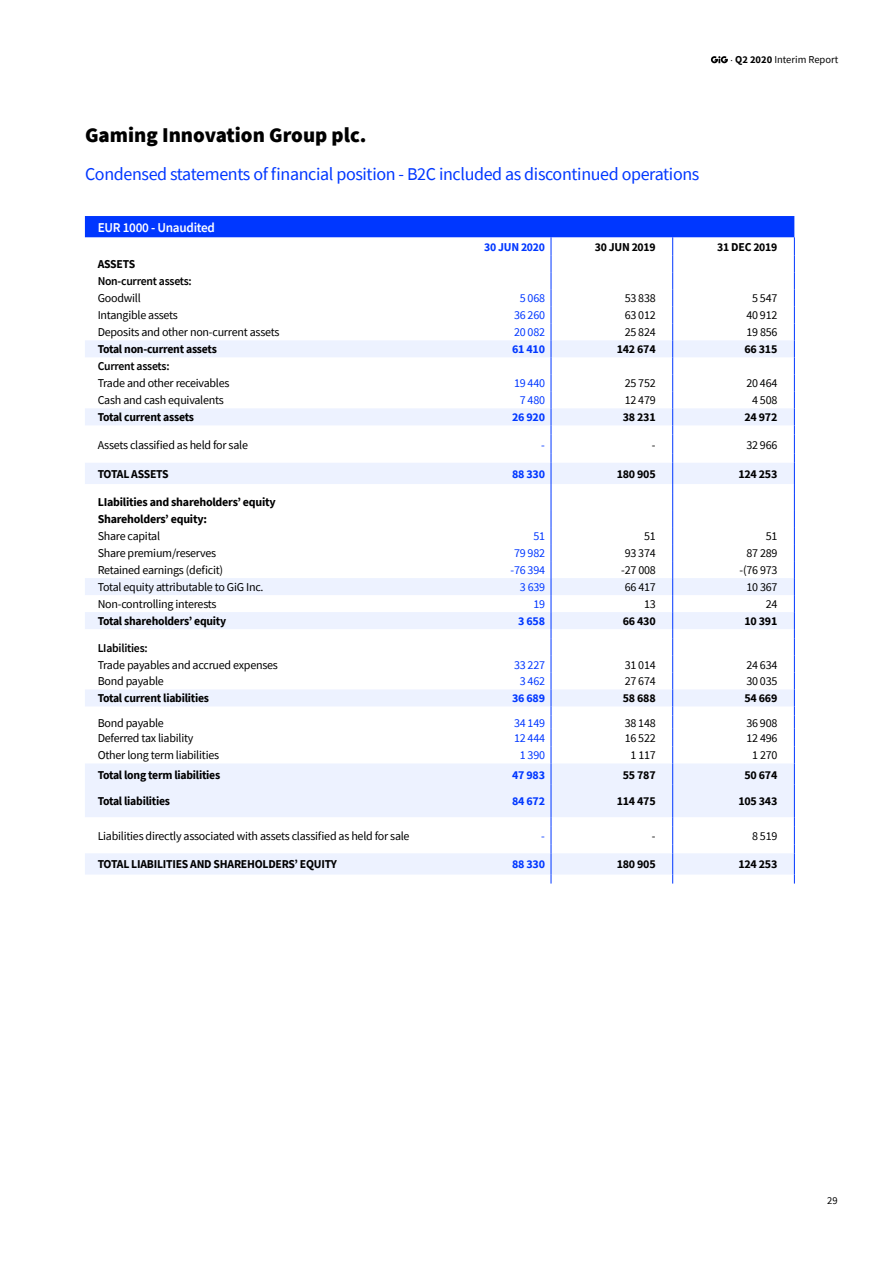
<style>
.page{position:relative;width:893px;height:1263px;background:#fff}
.page>*{position:absolute;margin:0;border:0;box-sizing:border-box;transform-origin:0 0}
.t1{font:900 21px "Source Sans Pro";color:#000}
.t2{font:18px "Source Sans Pro";letter-spacing:-.02em;color:#0037ff}
.t3{font:600 13.5px "Source Sans Pro";letter-spacing:-.02em;color:#fff}
.t4{font:12px "Source Sans Pro";letter-spacing:-.02em;color:#000}
.t5{font:700 12px/17px "Source Sans Pro";letter-spacing:-.02em;color:#000}
.t6{font:12px "Source Sans Pro";letter-spacing:-.02em;color:#0037ff}
.t7{font:700 12px "Source Sans Pro";letter-spacing:-.02em;color:#0037ff}
.t8{font:600 12px "Source Sans Pro";letter-spacing:-.02em;color:#000}
.t9{font:700 12px "Source Sans Pro";letter-spacing:-.04em;color:#000}
.t10{font:10.5px "Source Sans Pro";color:#000}
.s1{font-family:"Minion Pro"}
.s2{font-weight:700}
</style>
<div class="page">
<svg style="left:85px;top:785px;width:709px;height:89px;fill:#edf2ff"></svg>
<hr style="left:551px;top:785px;width:1px;height:32px;background:#0037ff">
<hr style="left:672px;top:785px;width:1px;height:32px;background:#0037ff">
<hr style="left:794px;top:785px;width:1px;height:32px;background:#0037ff">
<svg style="left:551px;top:817px;width:1px;height:66px"></svg>
<svg style="left:672px;top:817px;width:1px;height:66px"></svg>
<svg style="left:794px;top:817px;width:1px;height:66px"></svg>
<svg style="left:85px;top:216px;width:710px;height:569px"></svg>
<svg style="left:711px;top:56px;width:17px;height:7px"></svg>
<p class="t10" style="left:730px;top:53px;width:109px"><span class="s1">·</span> <span class="s2">Q2 2020</span> Interim Report</p>
<h1 class="t1" style="left:85px;top:120px;width:283px">Gaming Innovation Group plc.</h1>
<h2 class="t2" style="left:85px;top:162px;width:616px">Condensed statements of financial position - B2C included as discontinued operations</h2>
<p class="t3" style="left:98px;top:218px;width:119px">EUR 1000 - Unaudited</p>
<p class="t7" style="left:484px;top:239px;width:62px">30 JUN 2020</p>
<p class="t5" style="left:595px;top:238px;width:62px">30 JUN 2019</p>
<p class="t5" style="left:717px;top:238px;width:62px">31 DEC 2019</p>
<p class="t5" style="left:98px;top:256px;width:39px">ASSETS</p>
<p class="t8" style="left:98px;top:273px;width:96px">Non-current assets:</p>
<p class="t4" style="left:98px;top:291px;width:45px">Goodwill</p>
<p class="t6" style="left:520px;top:291px;width:27px">5 068</p>
<p class="t4" style="left:625px;top:291px;width:33px">53 838</p>
<p class="t4" style="left:752px;top:291px;width:27px">5 547</p>
<p class="t4" style="left:98px;top:308px;width:82px">Intangible assets</p>
<p class="t6" style="left:514px;top:308px;width:33px">36 260</p>
<p class="t4" style="left:625px;top:308px;width:33px">63 012</p>
<p class="t4" style="left:746px;top:308px;width:33px">40 912</p>
<p class="t4" style="left:98px;top:325px;width:183px">Deposits and other non-current assets</p>
<p class="t6" style="left:514px;top:325px;width:33px">20 082</p>
<p class="t4" style="left:625px;top:325px;width:33px">25 824</p>
<p class="t4" style="left:746px;top:325px;width:33px">19 856</p>
<p class="t5" style="left:98px;top:341px;width:121px">Total non-current assets</p>
<p class="t7" style="left:512px;top:341px;width:34px">61 410</p>
<p class="t5" style="left:617px;top:341px;width:40px">142 674</p>
<p class="t5" style="left:744px;top:341px;width:34px">66 315</p>
<p class="t8" style="left:98px;top:358px;width:73px">Current assets:</p>
<p class="t4" style="left:98px;top:376px;width:133px">Trade and other receivables</p>
<p class="t6" style="left:514px;top:376px;width:33px">19 440</p>
<p class="t4" style="left:625px;top:376px;width:33px">25 752</p>
<p class="t4" style="left:746px;top:376px;width:33px">20 464</p>
<p class="t4" style="left:98px;top:393px;width:128px">Cash and cash equivalents</p>
<p class="t6" style="left:520px;top:393px;width:27px">7 480</p>
<p class="t4" style="left:625px;top:393px;width:33px">12 479</p>
<p class="t4" style="left:752px;top:393px;width:27px">4 508</p>
<p class="t5" style="left:98px;top:409px;width:98px">Total current assets</p>
<p class="t7" style="left:512px;top:409px;width:34px">26 920</p>
<p class="t5" style="left:623px;top:409px;width:34px">38 231</p>
<p class="t5" style="left:744px;top:409px;width:34px">24 972</p>
<p class="t4" style="left:98px;top:437px;width:152px">Assets classified as held for sale</p>
<p class="t6" style="left:541px;top:437px;width:5px">-</p>
<p class="t4" style="left:652px;top:437px;width:5px">-</p>
<p class="t4" style="left:746px;top:437px;width:33px">32 966</p>
<p class="t9" style="left:98px;top:466px;width:73px">TOTAL ASSETS</p>
<p class="t7" style="left:512px;top:466px;width:34px">88 330</p>
<p class="t5" style="left:617px;top:465px;width:40px">180 905</p>
<p class="t5" style="left:738px;top:465px;width:40px">124 253</p>
<p class="t5" style="left:98px;top:493px;width:180px">LIabilities and shareholders’ equity<br>Shareholders’ equity:</p>
<p class="t4" style="left:98px;top:528px;width:64px">Share capital</p>
<p class="t6" style="left:533px;top:528px;width:13px">51</p>
<p class="t4" style="left:644px;top:528px;width:13px">51</p>
<p class="t4" style="left:766px;top:528px;width:13px">51</p>
<p class="t4" style="left:98px;top:545px;width:120px">Share premium/reserves</p>
<p class="t6" style="left:514px;top:545px;width:33px">79 982</p>
<p class="t4" style="left:625px;top:545px;width:33px">93 374</p>
<p class="t4" style="left:746px;top:545px;width:33px">87 289</p>
<p class="t4" style="left:98px;top:562px;width:127px">Retained earnings (deficit)</p>
<p class="t6" style="left:511px;top:562px;width:36px">-76 394</p>
<p class="t4" style="left:621px;top:562px;width:36px">-27 008</p>
<p class="t4" style="left:739px;top:562px;width:39px">-(76 973</p>
<p class="t4" style="left:98px;top:579px;width:167px">Total equity attributable to GiG Inc.</p>
<p class="t6" style="left:520px;top:579px;width:27px">3 639</p>
<p class="t4" style="left:625px;top:579px;width:33px">66 417</p>
<p class="t4" style="left:746px;top:579px;width:33px">10 367</p>
<p class="t4" style="left:98px;top:596px;width:120px">Non-controlling interests</p>
<p class="t6" style="left:533px;top:596px;width:13px">19</p>
<p class="t4" style="left:644px;top:596px;width:13px">13</p>
<p class="t4" style="left:766px;top:596px;width:13px">24</p>
<p class="t5" style="left:98px;top:612px;width:130px">Total shareholders’ equity</p>
<p class="t7" style="left:518px;top:613px;width:28px">3 658</p>
<p class="t5" style="left:623px;top:612px;width:34px">66 430</p>
<p class="t5" style="left:744px;top:612px;width:34px">10 391</p>
<p class="t8" style="left:98px;top:640px;width:52px">LIabilities:</p>
<p class="t4" style="left:98px;top:657px;width:182px">Trade payables and accrued expenses</p>
<p class="t6" style="left:514px;top:657px;width:33px">33 227</p>
<p class="t4" style="left:625px;top:657px;width:33px">31 014</p>
<p class="t4" style="left:746px;top:657px;width:33px">24 634</p>
<p class="t4" style="left:98px;top:674px;width:68px">Bond payable</p>
<p class="t6" style="left:520px;top:674px;width:27px">3 462</p>
<p class="t4" style="left:625px;top:674px;width:33px">27 674</p>
<p class="t4" style="left:746px;top:674px;width:33px">30 035</p>
<p class="t5" style="left:98px;top:690px;width:113px">Total current liabilities</p>
<p class="t7" style="left:512px;top:690px;width:34px">36 689</p>
<p class="t5" style="left:623px;top:690px;width:34px">58 688</p>
<p class="t5" style="left:744px;top:690px;width:34px">54 669</p>
<p class="t4" style="left:98px;top:715px;width:68px">Bond payable</p>
<p class="t6" style="left:514px;top:715px;width:33px">34 149</p>
<p class="t4" style="left:625px;top:715px;width:33px">38 148</p>
<p class="t4" style="left:746px;top:715px;width:33px">36 908</p>
<p class="t4" style="left:98px;top:730px;width:97px">Deferred tax liability</p>
<p class="t6" style="left:514px;top:730px;width:33px">12 444</p>
<p class="t4" style="left:625px;top:730px;width:33px">16 522</p>
<p class="t4" style="left:746px;top:730px;width:33px">12 496</p>
<p class="t4" style="left:98px;top:748px;width:123px">Other long term liabilities</p>
<p class="t6" style="left:520px;top:748px;width:27px">1 390</p>
<p class="t4" style="left:630px;top:748px;width:27px">1 117</p>
<p class="t4" style="left:752px;top:748px;width:27px">1 270</p>
<p class="t5" style="left:98px;top:766px;width:124px">Total long term liabilities</p>
<p class="t7" style="left:512px;top:766px;width:34px">47 983</p>
<p class="t5" style="left:623px;top:766px;width:34px">55 787</p>
<p class="t5" style="left:744px;top:766px;width:34px">50 674</p>
<p class="t5" style="left:98px;top:793px;width:74px">Total liabilities</p>
<p class="t7" style="left:512px;top:793px;width:34px">84 672</p>
<p class="t5" style="left:617px;top:793px;width:40px">114 475</p>
<p class="t5" style="left:738px;top:793px;width:40px">105 343</p>
<p class="t4" style="left:98px;top:828px;width:313px">Liabilities directly associated with assets classified as held for sale</p>
<p class="t6" style="left:541px;top:828px;width:5px">-</p>
<p class="t4" style="left:652px;top:828px;width:5px">-</p>
<p class="t4" style="left:752px;top:828px;width:27px">8 519</p>
<p class="t5" style="left:98px;top:856px;width:241px">TOTAL LIABILITIES AND SHAREHOLDERS’ EQUITY</p>
<p class="t7" style="left:512px;top:856px;width:34px">88 330</p>
<p class="t5" style="left:617px;top:856px;width:40px">180 905</p>
<p class="t5" style="left:738px;top:856px;width:40px">124 253</p>
<p class="t10" style="left:827px;top:1193px;width:12px">29</p>
</div>
